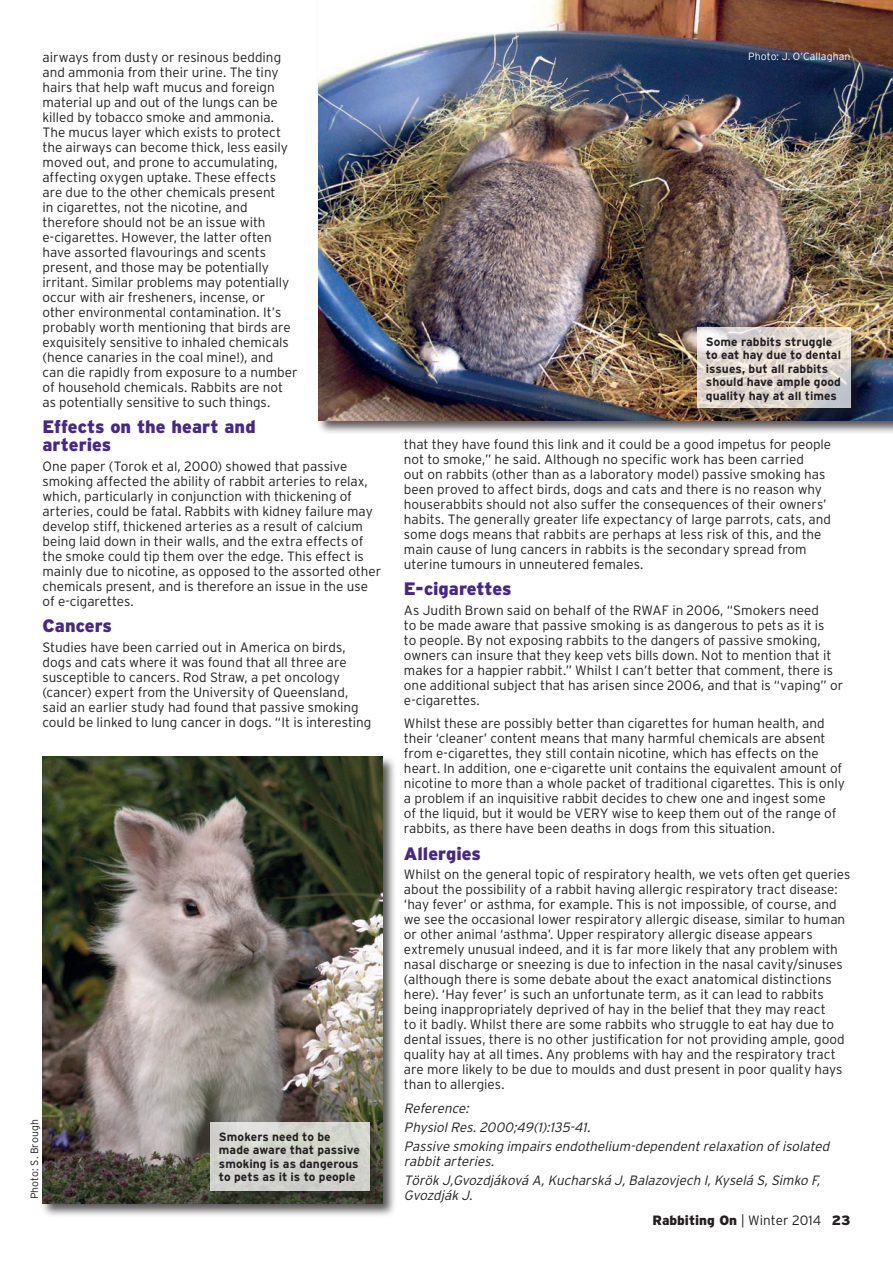
<style>
.page{position:relative;width:893px;height:1263px;background:#fff}
.page>*{position:absolute;margin:0;border:0;box-sizing:border-box;transform-origin:0 0}
.Subhead_Interstate_B{font:900 18px/18px "Interstate";color:#472887}
.Body_Text{font:300 13.5px/15px "Interstate";color:#231f20}
.Body_Text-2{font:italic 300 13.5px/15px "Interstate";color:#231f20}
.t1{font:900 13.5px "Interstate";color:#231f20}
.Body_Text-3{font:700 12px/13.5px "Interstate";letter-spacing:.005em;color:#231f20}
.Body_Text-4{font:300 10.5px "Interstate";letter-spacing:.01em;color:#fff}
.Body_Text-5{font:300 10.5px "Interstate";letter-spacing:.01em;color:#231f20}
.s1{font-weight:300}
</style>
<div class="page">
<div style="left:40px;top:755px;width:357px;height:462px;background:#231f20;opacity:.75"></div>
<img style="left:43px;top:757px;width:340px;height:446px">
<div style="left:317px;top:0;width:576px;height:435px;background:#231f20;opacity:.75"></div>
<img style="left:319px;top:0;width:574px;height:421px">
<div style="left:695px;top:325px;width:170px;height:97px;background:#231f20;opacity:.75"></div>
<svg style="left:697px;top:327px;width:153px;height:81px;background:#e0d9d2"></svg>
<div style="left:208px;top:1120px;width:176px;height:85px;background:#231f20;opacity:.75"></div>
<svg style="left:210px;top:1123px;width:160px;height:68px;background:#d2d3cd"></svg>
<p class="Body_Text" style="left:43px;top:50px;width:257px">airways from dusty or resinous bedding and ammonia from their urine. The tiny hairs that help waft mucus and foreign material up and out of the lungs can be killed by tobacco smoke and ammonia.<br>The mucus layer which exists to protect the airways can become thick, less easily moved out, and prone to accumulating, affecting oxygen uptake. These effects are due to the other chemicals present<br>in cigarettes, not the nicotine, and therefore should not be an issue with e-cigarettes. However, the latter often have assorted flavourings and scents present, and those may be potentially irritant. Similar problems may potentially occur with air fresheners, incense, or other environmental contamination. It’s probably worth mentioning that birds are exquisitely sensitive to inhaled chemicals (hence canaries in the coal mine!), and can die rapidly from exposure to a number of household chemicals. Rabbits are not as potentially sensitive to such things.</p>
<p class="Subhead_Interstate_B" style="left:43px;top:418px;width:215px">Effects on the heart and arteries</p>
<p class="Body_Text" style="left:43px;top:458px;width:340px">One paper (Torok et al, 2000) showed that passive smoking affected the ability of rabbit arteries to relax, which, particularly in conjunction with thickening of arteries, could be fatal. Rabbits with kidney failure may develop stiff, thickened arteries as a result of calcium being laid down in their walls, and the extra effects of the smoke could tip them over the edge. This effect is mainly due to nicotine, as opposed to the assorted other chemicals present, and is therefore an issue in the use of e-cigarettes.</p>
<p class="Subhead_Interstate_B" style="left:43px;top:617px;width:71px">Cancers</p>
<p class="Body_Text" style="left:43px;top:639px;width:330px">Studies have been carried out in America on birds, dogs and cats where it was found that all three are susceptible to cancers. Rod Straw, a pet oncology (cancer) expert from the University of Queensland, said an earlier study had found that passive smoking could be linked to lung cancer in dogs. “It is interesting</p>
<p class="Body_Text-5" style="left:29px;top:1199px;width:82px;rotate:-90deg">Photo: S. Brough</p>
<p class="Body_Text-3" style="left:219px;top:1130px;width:143px">Smokers need to be made aware that passive smoking is as dangerous to pets as it is to people</p>
<p class="Body_Text-4" style="left:748px;top:50px;width:104px">Photo: J. O’Callaghan</p>
<p class="Body_Text-3" style="left:706px;top:335px;width:137px">Some rabbits struggle to eat hay due to dental issues, but all rabbits should have ample good quality hay at all times</p>
<p class="Body_Text" style="left:404px;top:436px;width:429px">that they have found this link and it could be a good impetus for people not to smoke,” he said. Although no specific work has been carried<br>out on rabbits (other than as a laboratory model) passive smoking has been proved to affect birds, dogs and cats and there is no reason why houserabbits should not also suffer the consequences of their owners’ habits. The generally greater life expectancy of large parrots, cats, and some dogs means that rabbits are perhaps at less risk of this, and the main cause of lung cancers in rabbits is the secondary spread from uterine tumours in unneutered females.</p>
<p class="Subhead_Interstate_B" style="left:404px;top:580px;width:109px">E-cigarettes</p>
<p class="Body_Text" style="left:404px;top:602px;width:441px">As Judith Brown said on behalf of the RWAF in 2006, “Smokers need<br>to be made aware that passive smoking is as dangerous to pets as it is<br>to people. By not exposing rabbits to the dangers of passive smoking, owners can insure that they keep vets bills down. Not to mention that it makes for a happier rabbit.” Whilst I can’t better that comment, there is one additional subject that has arisen since 2006, and that is “vaping” or e-cigarettes.</p>
<p class="Body_Text" style="left:404px;top:716px;width:443px">Whilst these are possibly better than cigarettes for human health, and their ‘cleaner’ content means that many harmful chemicals are absent from e-cigarettes, they still contain nicotine, which has effects on the heart. In addition, one e-cigarette unit contains the equivalent amount of nicotine to more than a whole packet of traditional cigarettes. This is only a problem if an inquisitive rabbit decides to chew one and ingest some<br>of the liquid, but it would be VERY wise to keep them out of the range of rabbits, as there have been deaths in dogs from this situation.</p>
<p class="Subhead_Interstate_B" style="left:404px;top:844px;width:78px">Allergies</p>
<p class="Body_Text" style="left:404px;top:866px;width:448px">Whilst on the general topic of respiratory health, we vets often get queries about the possibility of a rabbit having allergic respiratory tract disease: ‘hay fever’ or asthma, for example. This is not impossible, of course, and we see the occasional lower respiratory allergic disease, similar to human or other animal ‘asthma’. Upper respiratory allergic disease appears extremely unusual indeed, and it is far more likely that any problem with nasal discharge or sneezing is due to infection in the nasal cavity/sinuses (although there is some debate about the exact anatomical distinctions here). ‘Hay fever’ is such an unfortunate term, as it can lead to rabbits being inappropriately deprived of hay in the belief that they may react<br>to it badly. Whilst there are some rabbits who struggle to eat hay due to dental issues, there is no other justification for not providing ample, good quality hay at all times. Any problems with hay and the respiratory tract are more likely to be due to moulds and dust present in poor quality hays than to allergies.</p>
<p class="Body_Text-2" style="left:404px;top:1100px;width:69px">Reference:</p>
<p class="Body_Text-2" style="left:404px;top:1119px;width:191px">PhysiolRes.2000;49(1):135-41.</p>
<p class="Body_Text-2" style="left:404px;top:1139px;width:430px">Passive smoking impairs endothelium-dependentrelaxation ofisolated rabbitarteries.</p>
<p class="Body_Text-2" style="left:404px;top:1173px;width:421px">Török J,Gvozdjáková A,Kucharská J,Balazovjech I,Kyselá S,Simko F,<br>Gvozdják J.</p>
<p class="t1" style="left:652px;top:1212px;width:200px">Rabbiting On <span class="s1">| Winter 2014</span> 23</p>
</div>
